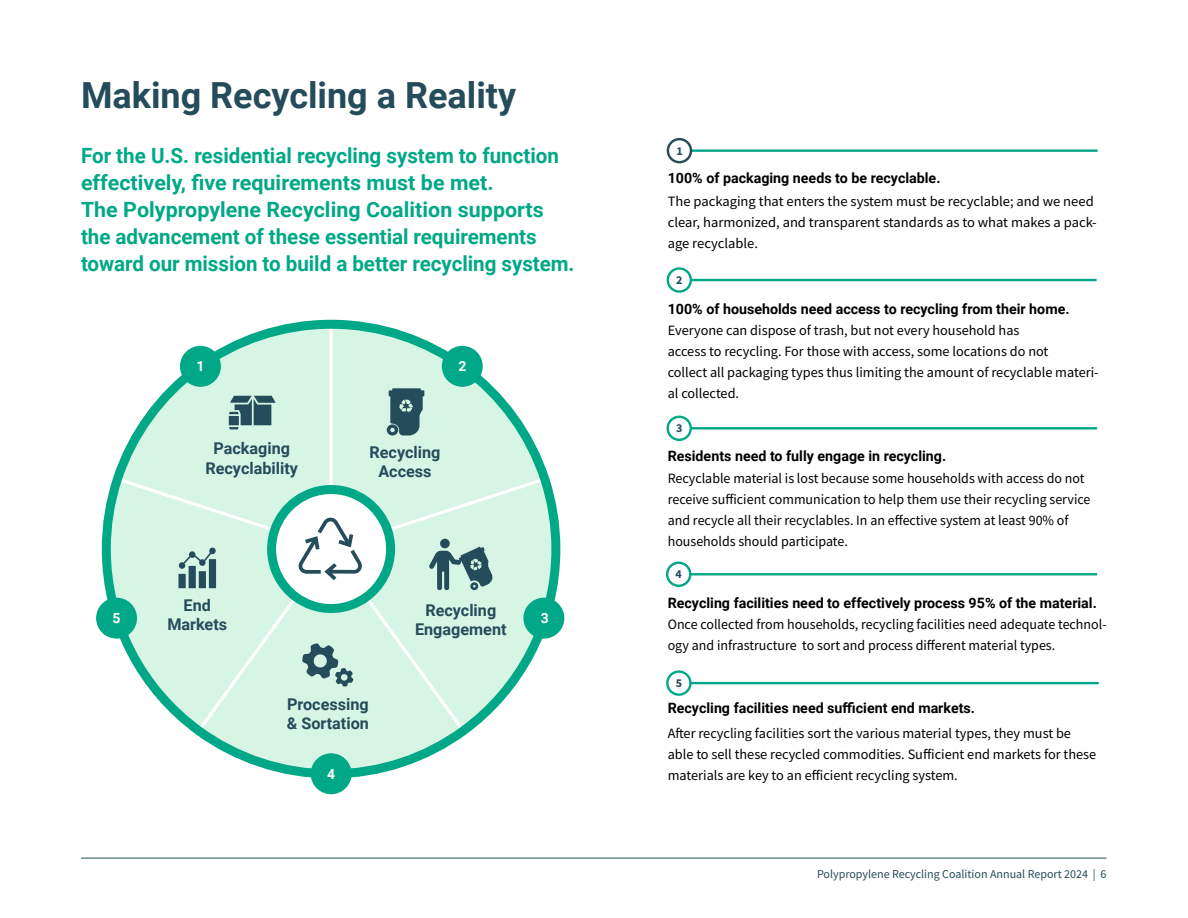
<style>
.page{position:relative;width:1188px;height:918px;background:#fff}
.page>*{position:absolute;margin:0;border:0;box-sizing:border-box;transform-origin:0 0}
.t1{font:700 36px "Roboto";color:#244c5a}
.t2{font:700 21px/27px "Roboto";color:#00a887}
.t3{font:700 16.2px/19px "Roboto";color:#244c5a;text-align:center}
.t4{font:14.25px/21px "Source Sans Pro";color:#000}
.t5{font:700 14.25px "Roboto";color:#000}
.t6{font:700 13.95px "Roboto";color:#fff}
.t7{font:12px "Source Sans Pro";color:#244c5a}
.t8{font:700 12px "Source Sans Pro";color:#244c5a}
</style>
<div class="page">
<hr style="left:81px;top:858px;width:1025px;height:1px;background:#244c5a">
<svg style="left:97px;top:319px;width:468px;height:464px"></svg>
<div style="left:180px;top:346px;width:41px;height:41px;background:#00a887;border-radius:50%"></div>
<div style="left:96px;top:598px;width:41px;height:41px;background:#00a887;border-radius:50%"></div>
<div style="left:442px;top:346px;width:41px;height:41px;background:#00a887;border-radius:50%"></div>
<div style="left:311px;top:753px;width:41px;height:41px;background:#00a887;border-radius:50%"></div>
<div style="left:523px;top:598px;width:41px;height:41px;background:#00a887;border-radius:50%"></div>
<hr style="left:667px;top:149px;width:431px;height:3px;background:#00a887">
<div style="left:668px;top:139px;width:23px;height:23px;background:#fff;border-radius:50%"></div>
<div style="left:667px;top:138px;width:25px;height:25px;border:2px solid #244c5a;border-radius:50%"></div>
<hr style="left:674px;top:279px;width:423px;height:2px;background:#00a887">
<svg style="left:668px;top:269px;width:23px;height:23px"></svg>
<div style="left:667px;top:267px;width:25px;height:26px;border:2px solid #00a887;border-radius:50%"></div>
<hr style="left:680px;top:427px;width:417px;height:2px;background:#00a887">
<svg style="left:668px;top:417px;width:23px;height:23px"></svg>
<div style="left:666px;top:416px;width:26px;height:25px;border:2px solid #00a887;border-radius:50%"></div>
<hr style="left:669px;top:573px;width:428px;height:2px;background:#00a887">
<div style="left:667px;top:563px;width:23px;height:23px;background:#fff;border-radius:50%"></div>
<div style="left:666px;top:562px;width:25px;height:25px;border:2px solid #00a887;border-radius:50%"></div>
<hr style="left:669px;top:682px;width:430px;height:2px;background:#00a887">
<svg style="left:667px;top:672px;width:23px;height:23px"></svg>
<div style="left:666px;top:670px;width:26px;height:26px;border:2px solid #00a887;border-radius:50%"></div>
<h1 class="t1" style="left:81px;top:70px;width:437px">Making Recycling a Reality</h1>
<p class="t2" style="left:81px;top:142px;width:495px">For the U.S. residential recycling system to function effectively, five requirements must be met.<br>The Polypropylene Recycling Coalition supports the advancement of these essential requirements toward our mission to build a better recycling system.</p>
<p class="t6" style="left:112px;top:608px;width:9px">5</p>
<p class="t6" style="left:197px;top:357px;width:9px">1</p>
<p class="t3" style="left:205px;top:438px;width:94px;line-height:20.1px">Packaging<br>Recyclability</p>
<p class="t6" style="left:459px;top:357px;width:9px">2</p>
<p class="t3" style="left:370px;top:443px;width:72px">Recycling<br>Access</p>
<p class="t3" style="left:167px;top:595px;width:61px">End<br>Markets</p>
<p class="t3" style="left:287px;top:694px;width:84px;text-align:left">Processing &amp; Sortation</p>
<p class="t6" style="left:327px;top:764px;width:9px">4</p>
<p class="t3" style="left:415px;top:600px;width:93px">Recycling<br>Engagement</p>
<p class="t6" style="left:541px;top:608px;width:9px">3</p>
<p class="t8" style="left:676px;top:142px;width:8px">1</p>
<p class="t5" style="left:668px;top:168px;width:274px">100% of packaging needs to be recyclable.</p>
<p class="t4" style="left:668px;top:191px;width:431px">The packaging that enters the system must be recyclable; and we need clear, harmonized, and transparent standards as to what makes a pack&shy;age recyclable.</p>
<p class="t8" style="left:676px;top:272px;width:8px">2</p>
<p class="t5" style="left:668px;top:299px;width:403px">100% of households need access to recycling from their home.</p>
<p class="t4" style="left:668px;top:320px;width:432px">Everyone can dispose of trash, but not every household has<br>access to recycling. For those with access, some locations do not<br>collect all packaging types thus limiting the amount of recyclable materi&shy;al collected.</p>
<p class="t8" style="left:676px;top:420px;width:8px">3</p>
<p class="t5" style="left:668px;top:446px;width:280px">Residents need to fully engage in recycling.</p>
<p class="t4" style="left:668px;top:467px;width:424px">Recyclable material is lost because some households with access do not receive sufficient communication to help them use their recycling service and recycle all their recyclables. In an effective system at least 90% of households should participate.</p>
<p class="t8" style="left:676px;top:566px;width:8px">4</p>
<p class="t5" style="left:668px;top:593px;width:431px">Recycling facilities need to effectively process 95% of the material.</p>
<p class="t4" style="left:668px;top:614px;width:440px">Once collected from households, recycling facilities need adequate technol&shy;ogy and infrastructure to sort and process different material types.</p>
<p class="t8" style="left:676px;top:675px;width:8px">5</p>
<p class="t5" style="left:668px;top:698px;width:309px">Recycling facilities need sufficient end markets.</p>
<p class="t4" style="left:668px;top:723px;width:430px">After recycling facilities sort the various material types, they must be able to sell these recycled commodities. Sufficient end markets for these materials are key to an efficient recycling system.</p>
<p class="t7" style="left:817px;top:866px;width:291px">Polypropylene Recycling Coalition Annual Report 2024 | 6</p>
</div>
